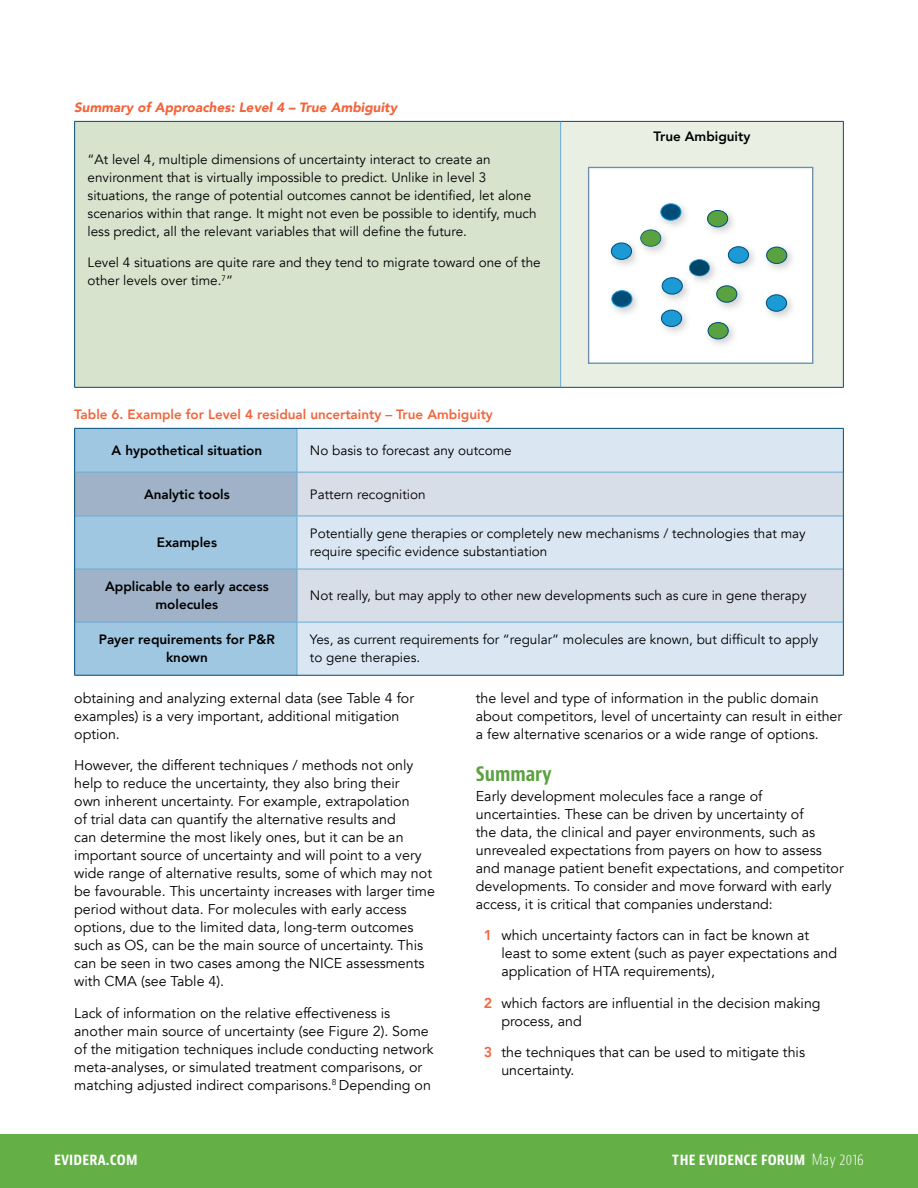
<style>
.page{position:relative;width:918px;height:1188px;background:#fff}
.page>*{position:absolute;margin:0;border:0;box-sizing:border-box;transform-origin:0 0}
.t1{font:700 condensed 19.5px "Bernino Sans";color:#5aa13f}
.t2{font:700 condensed 15px "Bernino Sans";letter-spacing:.01em;color:#fff}
.t3{font:14.25px/18px "Avenir";color:#000}
.t4{font:13.5px/18px "Avenir";color:#000}
.t5{font:800 13.5px/18px "Avenir";color:#000;text-align:center}
.t6{font:800 13.5px "Avenir";color:#f2653c}
.t7{font:italic 900 13.5px "Avenir";color:#f2653c}
.s1{font-weight:800;color:#f2653c}
.s2{font-weight:300}
</style>
<div class="page">
<div style="left:0;top:1134px;width:918px;height:54px;background:#64b046"></div>
<div style="left:75px;top:121px;width:486px;height:266px;background:#d7e3cd"></div>
<div style="left:561px;top:121px;width:282px;height:266px;background:#e9efe3"></div>
<hr style="left:560px;top:122px;width:1px;height:265px;background:#67abd1">
<hr style="left:74px;top:121px;width:487px;height:1px;background:#004d77">
<hr style="left:74px;top:122px;width:1px;height:265px;background:#004d77">
<hr style="left:561px;top:121px;width:283px;height:1px;background:#004d77">
<hr style="left:843px;top:122px;width:1px;height:265px;background:#004d77">
<hr style="left:74px;top:387px;width:487px;height:1px;background:#004d77">
<hr style="left:561px;top:387px;width:283px;height:1px;background:#004d77">
<div style="left:75px;top:429px;width:222px;height:246px;background:#a0c7e1"></div>
<div style="left:298px;top:429px;width:545px;height:246px;background:#dae7f2"></div>
<svg style="left:75px;top:473px;width:222px;height:149px;background:#9eb9d0"></svg>
<svg style="left:298px;top:473px;width:545px;height:149px;background:#d7e0ea"></svg>
<hr style="left:297px;top:429px;width:1px;height:43px;background:#67abd1">
<hr style="left:75px;top:472px;width:222px;height:1px;background:#67abd1">
<hr style="left:297px;top:472px;width:546px;height:1px;background:#67abd1">
<hr style="left:297px;top:473px;width:1px;height:43px;background:#67abd1">
<hr style="left:75px;top:516px;width:222px;height:1px;background:#67abd1">
<hr style="left:297px;top:516px;width:546px;height:1px;background:#67abd1">
<hr style="left:297px;top:516px;width:1px;height:53px;background:#67abd1">
<hr style="left:75px;top:569px;width:222px;height:1px;background:#67abd1">
<hr style="left:297px;top:569px;width:546px;height:1px;background:#67abd1">
<hr style="left:297px;top:569px;width:1px;height:53px;background:#67abd1">
<hr style="left:75px;top:622px;width:222px;height:1px;background:#67abd1">
<hr style="left:297px;top:622px;width:546px;height:1px;background:#67abd1">
<hr style="left:297px;top:623px;width:1px;height:52px;background:#67abd1">
<hr style="left:74px;top:428px;width:223px;height:1px;background:#004d77">
<hr style="left:74px;top:429px;width:1px;height:43px;background:#004d77">
<hr style="left:297px;top:428px;width:547px;height:1px;background:#004d77">
<hr style="left:843px;top:429px;width:1px;height:43px;background:#004d77">
<hr style="left:74px;top:472px;width:1px;height:44px;background:#004d77">
<hr style="left:843px;top:472px;width:1px;height:44px;background:#004d77">
<hr style="left:74px;top:516px;width:1px;height:53px;background:#004d77">
<hr style="left:843px;top:516px;width:1px;height:53px;background:#004d77">
<hr style="left:74px;top:569px;width:1px;height:53px;background:#004d77">
<hr style="left:843px;top:569px;width:1px;height:53px;background:#004d77">
<hr style="left:74px;top:622px;width:1px;height:53px;background:#004d77">
<hr style="left:843px;top:622px;width:1px;height:53px;background:#004d77">
<hr style="left:74px;top:675px;width:223px;height:1px;background:#004d77">
<hr style="left:297px;top:675px;width:547px;height:1px;background:#004d77">
<div style="left:589px;top:167px;width:224px;height:196px;background:#fff"></div>
<div style="left:588px;top:167px;width:225px;height:197px;border:1px solid #6d8ead"></div>
<img style="left:727px;top:246px;width:65px;height:24px">
<div style="left:728px;top:247px;width:21px;height:16px;background:#1c9ad6;border-radius:50%"></div>
<div style="left:728px;top:246px;width:21px;height:18px;border:1px solid #004d77;border-radius:50%"></div>
<div style="left:767px;top:247px;width:20px;height:16px;background:#5aa13f;border-radius:50%"></div>
<div style="left:766px;top:247px;width:21px;height:17px;border:1px solid #004d77;border-radius:50%"></div>
<img style="left:661px;top:277px;width:27px;height:24px">
<img style="left:684px;top:277px;width:4px;height:11px">
<div style="left:662px;top:278px;width:20px;height:16px;background:#1c9ad6;border-radius:50%"></div>
<div style="left:662px;top:277px;width:21px;height:18px;border:1px solid #004d77;border-radius:50%"></div>
<img style="left:610px;top:242px;width:27px;height:24px">
<div style="left:611px;top:243px;width:21px;height:16px;background:#1c9ad6;border-radius:50%"></div>
<div style="left:611px;top:243px;width:21px;height:17px;border:1px solid #004d77;border-radius:50%"></div>
<img style="left:660px;top:309px;width:27px;height:24px">
<div style="left:661px;top:310px;width:21px;height:17px;background:#1c9ad6;border-radius:50%"></div>
<div style="left:661px;top:310px;width:21px;height:17px;border:1px solid #004d77;border-radius:50%"></div>
<img style="left:611px;top:290px;width:26px;height:24px">
<div style="left:612px;top:291px;width:20px;height:16px;background:#004d77;border-radius:50%"></div>
<div style="left:611px;top:290px;width:21px;height:17px;border:1px solid #1c9ad6;border-radius:50%"></div>
<img style="left:643px;top:229px;width:23px;height:24px">
<img style="left:635px;top:242px;width:2px;height:16px">
<img style="left:716px;top:285px;width:26px;height:24px">
<svg style="left:689px;top:259px;width:32px;height:29px"></svg>
<div style="left:717px;top:286px;width:20px;height:16px;background:#5aa13f;border-radius:50%"></div>
<div style="left:716px;top:285px;width:21px;height:18px;border:1px solid #004d77;border-radius:50%"></div>
<img style="left:765px;top:294px;width:27px;height:24px">
<div style="left:766px;top:295px;width:21px;height:16px;background:#1c9ad6;border-radius:50%"></div>
<div style="left:766px;top:294px;width:21px;height:18px;border:1px solid #004d77;border-radius:50%"></div>
<img style="left:707px;top:322px;width:27px;height:23px">
<div style="left:708px;top:323px;width:20px;height:16px;background:#5aa13f;border-radius:50%"></div>
<div style="left:708px;top:322px;width:21px;height:17px;border:1px solid #004d77;border-radius:50%"></div>
<img style="left:707px;top:209px;width:26px;height:24px">
<div style="left:708px;top:210px;width:20px;height:17px;background:#5aa13f;border-radius:50%"></div>
<div style="left:707px;top:210px;width:21px;height:17px;border:1px solid #004d77;border-radius:50%"></div>
<img style="left:661px;top:203px;width:25px;height:24px">
<img style="left:655px;top:224px;width:17px;height:8px">
<svg style="left:640px;top:230px;width:21px;height:17px"></svg>
<div style="left:661px;top:204px;width:20px;height:16px;background:#004d77;border-radius:50%"></div>
<div style="left:660px;top:203px;width:21px;height:18px;border:1px solid #1c9ad6;border-radius:50%"></div>
<hr style="left:917px;top:725px;width:1px;height:147px;background:#dcddde">
<p class="t7" style="left:74px;top:96px;width:324px">Summary of Approaches: Level 4 – True Ambiguity</p>
<p class="t4" style="left:88px;top:150px;width:451px">“At level 4, multiple dimensions of uncertainty interact to create an environment that is virtually impossible to predict. Unlike in level 3 situations, the range of potential outcomes cannot be identified, let alone scenarios within that range. It might not even be possible to identify, much less predict, all the relevant variables that will define the future.</p>
<p class="t4" style="left:88px;top:254px;width:455px">Level 4 situations are quite rare and they tend to migrate toward one of the other levels over time.<sup>7</sup>”</p>
<p class="t5" style="left:654px;top:128px;width:98px">True Ambiguity</p>
<p class="t6" style="left:74px;top:404px;width:420px">Table 6. Example for Level 4 residual uncertainty – True Ambiguity</p>
<p class="t5" style="left:112px;top:441px;width:152px">A hypothetical situation</p>
<p class="t4" style="left:310px;top:441px;width:203px">No basis to forecast any outcome</p>
<p class="t5" style="left:144px;top:485px;width:87px">Analytic tools</p>
<p class="t4" style="left:310px;top:485px;width:117px">Pattern recognition</p>
<p class="t5" style="left:157px;top:533px;width:62px">Examples</p>
<p class="t4" style="left:310px;top:525px;width:497px">Potentially gene therapies or completely new mechanisms / technologies that may require specific evidence substantiation</p>
<p class="t5" style="left:105px;top:578px;width:165px">Applicable to early access molecules</p>
<p class="t4" style="left:310px;top:587px;width:498px">Not really, but may apply to other new developments such as cure in gene therapy</p>
<p class="t5" style="left:99px;top:631px;width:178px">Payer requirements for P&amp;R known</p>
<p class="t4" style="left:310px;top:631px;width:510px">Yes, as current requirements for “regular” molecules are known, but difficult to apply to gene therapies.</p>
<p class="t3" style="left:74px;top:689px;width:341px">obtaining and analyzing external data (see Table 4 for examples) is a very important, additional mitigation option.</p>
<p class="t3" style="left:74px;top:757px;width:362px">However, the different techniques / methods not only help to reduce the uncertainty, they also bring their<br>own inherent uncertainty. For example, extrapolation<br>of trial data can quantify the alternative results and<br>can determine the most likely ones, but it can be an important source of uncertainty and will point to a very wide range of alternative results, some of which may not be favourable. This uncertainty increases with larger time period without data. For molecules with early access options, due to the limited data, long-term outcomes such as OS, can be the main source of uncertainty. This can be seen in two cases among the NICE assessments with CMA (see Table 4).</p>
<p class="t3" style="left:74px;top:1004px;width:361px">Lack of information on the relative effectiveness is another main source of uncertainty (see Figure 2). Some of the mitigation techniques include conducting network meta-analyses, or simulated treatment comparisons, or matching adjusted indirect comparisons.<sup>8</sup> Depending on</p>
<p class="t3" style="left:476px;top:689px;width:368px">the level and type of information in the public domain about competitors, level of uncertainty can result in either a few alternative scenarios or a wide range of options.</p>
<h1 class="t1" style="left:476px;top:762px;width:77px">Summary</h1>
<p class="t3" style="left:476px;top:787px;width:369px">Early development molecules face a range of uncertainties. These can be driven by uncertainty of<br>the data, the clinical and payer environments, such as unrevealed expectations from payers on how to assess and manage patient benefit expectations, and competitor developments. To consider and move forward with early access, it is critical that companies understand:</p>
<p class="t3" style="left:501px;top:927px;width:337px;text-indent:-17px"><span class="s1">1</span> which uncertainty factors can in fact be known at least to some extent (such as payer expectations and application of HTA requirements),</p>
<p class="t3" style="left:501px;top:994px;width:321px;text-indent:-17px"><span class="s1">2</span> which factors are influential in the decision making process, and</p>
<p class="t3" style="left:501px;top:1044px;width:305px;text-indent:-17px"><span class="s1">3</span> the techniques that can be used to mitigate this uncertainty.</p>
<p class="t2" style="left:54px;top:1150px;width:85px">EVIDERA.COM</p>
<p class="t2" style="left:672px;top:1150px;width:193px">THE EVIDENCE FORUM <span class="s2">May 2016</span></p>
</div>
